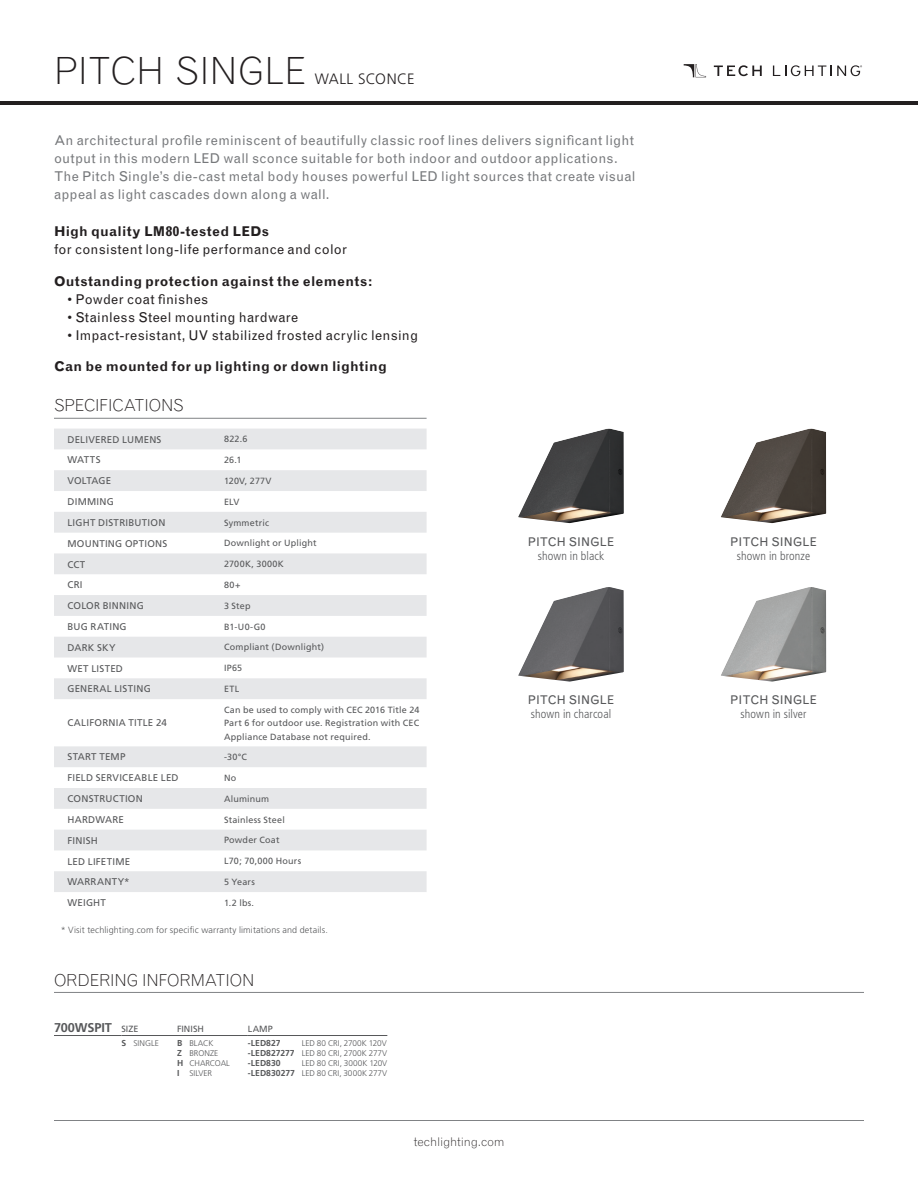
<style>
.page{position:relative;width:918px;height:1188px;background:#fff}
.page>*{position:absolute;margin:0;border:0;box-sizing:border-box;transform-origin:0 0}
.t1{font:300 37.5px "Grotesque";letter-spacing:-.005em;color:#231f20}
.t2{font:300 16.5px "Grotesque";letter-spacing:-.015em;color:#231f20}
.t3{font:300 15px "Frutiger";letter-spacing:.025em;color:#231f20}
.t4{font:13.5px/18px "Grotesque";letter-spacing:.015em;color:#76787b}
.t5{font:13.5px "Grotesque";letter-spacing:.02em;color:#231f20}
.t6{font:700 13.5px "Grotesque";letter-spacing:.02em;color:#231f20}
.t7{font:700 12.75px "Frutiger";letter-spacing:-.01em;color:#57585a}
.t8{font:300 condensed 12px "Frutiger";letter-spacing:.01em;color:#57585a}
.t9{font:12px "Grotesque";letter-spacing:.005em;color:#57585a}
.t10{font:300 12px "Grotesque";letter-spacing:-.01em;color:#231f20}
.t11{font:9.75px "Frutiger";letter-spacing:.025em;color:#57585a}
.t12{font:9.75px "Frutiger";color:#57585a}
.t13{font:9px/13.5px "Frutiger";letter-spacing:.02em;color:#57585a;text-align:justify}
.t14{font:300 9px "Frutiger";letter-spacing:.015em;color:#57585a}
.t15{font:700 8.7px "Frutiger";letter-spacing:.005em;color:#57585a}
.t16{font:300 8.25px/10.2px "Frutiger";color:#57585a;text-align:right}
.s1{font-weight:400;font-size:9px}
.s2{font-weight:700;font-size:8.7px}
</style>
<div class="page">
<svg style="left:714px;top:65px;width:48px;height:11px"></svg>
<svg style="left:773px;top:65px;width:89px;height:11px"></svg>
<svg style="left:684px;top:64px;width:22px;height:13px"></svg>
<hr style="left:0;top:101px;width:918px;height:4px;background:#231f20">
<hr style="left:54px;top:1120px;width:810px;height:1px;background:#808285">
<img style="left:518px;top:587px;width:106px;height:95px">
<img style="left:518px;top:429px;width:106px;height:94px">
<img style="left:721px;top:429px;width:105px;height:94px">
<img style="left:721px;top:587px;width:105px;height:95px">
<hr style="left:54px;top:992px;width:810px;height:1px;background:#808285">
<hr style="left:54px;top:1035px;width:68px;height:1px;background:#57585a">
<hr style="left:122px;top:1035px;width:55px;height:1px;background:#57585a">
<hr style="left:177px;top:1035px;width:71px;height:1px;background:#57585a">
<hr style="left:248px;top:1035px;width:139px;height:1px;background:#57585a">
<svg style="left:54px;top:429px;width:373px;height:463px"></svg>
<hr style="left:54px;top:418px;width:373px;height:1px;background:#808285">
<h1 class="t1" style="left:54px;top:48px;width:254px">PITCH SINGLE</h1>
<h3 class="t3" style="left:315px;top:70px;width:101px">WALL SCONCE</h3>
<p class="t4" style="left:54px;top:132px;width:583px">An architectural profile reminiscent of beautifully classic roof lines delivers significant light output in this modern LED wall sconce suitable for both indoor and outdoor applications.<br>The Pitch Single’s die-cast metal body houses powerful LED light sources that create visual appeal as light cascades down along a wall.</p>
<h3 class="t6" style="left:54px;top:224px;width:217px">High quality LM80-tested LEDs</h3>
<h3 class="t5" style="left:54px;top:242px;width:295px">for consistent long-life performance and color</h3>
<h3 class="t6" style="left:54px;top:273px;width:320px">Outstanding protection against the elements:</h3>
<h3 class="t5" style="left:68px;top:291px;width:142px">• Powder coat finishes</h3>
<h3 class="t5" style="left:68px;top:309px;width:232px">• Stainless Steel mounting hardware</h3>
<h3 class="t5" style="left:68px;top:327px;width:352px">• Impact-resistant, UV stabilized frosted acrylic lensing</h3>
<h3 class="t6" style="left:54px;top:359px;width:334px">Can be mounted for up lighting or down lighting</h3>
<h2 class="t2" style="left:54px;top:396px;width:131px">SPECIFICATIONS</h2>
<p class="t11" style="left:68px;top:434px;width:96px">DELIVERED LUMENS</p>
<p class="t13" style="left:224px;top:433px;width:25px">822.6</p>
<p class="t11" style="left:68px;top:454px;width:35px">WATTS</p>
<p class="t13" style="left:224px;top:453px;width:19px">26.1</p>
<p class="t12" style="left:68px;top:475px;width:45px">VOLTAGE</p>
<p class="t13" style="left:224px;top:474px;width:49px">120V, 277V</p>
<p class="t11" style="left:68px;top:496px;width:48px">DIMMING</p>
<p class="t13" style="left:224px;top:495px;width:17px">ELV</p>
<p class="t11" style="left:68px;top:517px;width:99px">LIGHT DISTRIBUTION</p>
<p class="t13" style="left:224px;top:516px;width:47px">Symmetric</p>
<p class="t11" style="left:68px;top:538px;width:101px">MOUNTING OPTIONS</p>
<p class="t13" style="left:224px;top:537px;width:94px">Downlight or Uplight</p>
<p class="t11" style="left:68px;top:558px;width:19px">CCT</p>
<p class="t13" style="left:224px;top:557px;width:61px">2700K, 3000K</p>
<p class="t11" style="left:68px;top:579px;width:17px">CRI</p>
<p class="t13" style="left:224px;top:578px;width:18px">80+</p>
<p class="t11" style="left:68px;top:600px;width:78px">COLOR BINNING</p>
<p class="t13" style="left:224px;top:599px;width:28px">3 Step</p>
<p class="t11" style="left:68px;top:621px;width:61px">BUG RATING</p>
<p class="t13" style="left:224px;top:620px;width:43px">B1-U0-G0</p>
<p class="t11" style="left:68px;top:642px;width:50px">DARK SKY</p>
<p class="t13" style="left:224px;top:641px;width:102px">Compliant (Downlight)</p>
<p class="t11" style="left:68px;top:662px;width:57px">WET LISTED</p>
<p class="t13" style="left:224px;top:661px;width:20px">IP65</p>
<p class="t11" style="left:68px;top:683px;width:85px">GENERAL LISTING</p>
<p class="t13" style="left:224px;top:682px;width:17px">ETL</p>
<p class="t11" style="left:68px;top:717px;width:101px">CALIFORNIA TITLE 24</p>
<p class="t13" style="left:224px;top:703px;width:197px">Can be used to comply with CEC 2016 Title 24<br>Part 6 for outdoor use. Registration with CEC Appliance Database not required.</p>
<p class="t11" style="left:68px;top:751px;width:60px">START TEMP</p>
<p class="t13" style="left:224px;top:750px;width:25px">-30°C</p>
<p class="t11" style="left:68px;top:772px;width:113px">FIELD SERVICEABLE LED</p>
<p class="t13" style="left:224px;top:771px;width:14px">No</p>
<p class="t11" style="left:68px;top:793px;width:77px">CONSTRUCTION</p>
<p class="t13" style="left:224px;top:792px;width:47px">Aluminum</p>
<p class="t11" style="left:68px;top:814px;width:58px">HARDWARE</p>
<p class="t13" style="left:224px;top:813px;width:62px">Stainless Steel</p>
<p class="t11" style="left:68px;top:835px;width:32px">FINISH</p>
<p class="t13" style="left:224px;top:834px;width:57px">Powder Coat</p>
<p class="t11" style="left:68px;top:855px;width:64px">LED LIFETIME</p>
<p class="t13" style="left:224px;top:854px;width:79px">L70; 70,000 Hours</p>
<p class="t11" style="left:68px;top:876px;width:64px">WARRANTY*</p>
<p class="t13" style="left:224px;top:875px;width:32px">5 Years</p>
<p class="t11" style="left:68px;top:897px;width:40px">WEIGHT</p>
<p class="t13" style="left:224px;top:896px;width:32px">1.2 lbs.</p>
<p class="t14" style="left:61px;top:925px;width:269px">* Visit techlighting.com for specific warranty limitations and details.</p>
<h2 class="t2" style="left:54px;top:970px;width:202px">ORDERING INFORMATION</h2>
<h3 class="t7" style="left:54px;top:1020px;width:86px">700WSPIT <span class="s1">SIZE</span></h3>
<p class="t13" style="left:177px;top:1022px;width:28px">FINISH</p>
<p class="t13" style="left:248px;top:1022px;width:26px">LAMP</p>
<p class="t16" style="left:122px;top:1038px;width:39px"><span class="s2">S</span> SINGLE</p>
<p class="t16" style="left:177px;top:1038px;width:54px;text-align:left"><span class="s2">B</span> BLACK<br><span class="s2">Z</span> BRONZE<br><span class="s2">H</span> CHARCOAL<br><span class="s2">I</span> SILVER</p>
<p class="t15" style="left:248px;top:1038px;width:34px">-LED827</p>
<p class="t16" style="left:248px;top:1038px;width:141px">LED 80 CRI, 2700K 120V<br><span class="s2">-LED827277</span> LED 80 CRI, 2700K 277V</p>
<p class="t15" style="left:248px;top:1058px;width:34px">-LED830</p>
<p class="t16" style="left:248px;top:1059px;width:141px">LED 80 CRI, 3000K 120V<br><span class="s2">-LED830277</span> LED 80 CRI, 3000K 277V</p>
<h3 class="t10" style="left:414px;top:1134px;width:92px">techlighting.com</h3>
<h3 class="t9" style="left:528px;top:534px;width:88px">PITCH SINGLE</h3>
<h3 class="t8" style="left:538px;top:549px;width:68px">shown in black</h3>
<h3 class="t9" style="left:528px;top:693px;width:88px">PITCH SINGLE</h3>
<h3 class="t8" style="left:531px;top:708px;width:82px">shown in charcoal</h3>
<h3 class="t9" style="left:730px;top:534px;width:88px">PITCH SINGLE</h3>
<h3 class="t8" style="left:737px;top:549px;width:75px">shown in bronze</h3>
<h3 class="t9" style="left:730px;top:693px;width:88px">PITCH SINGLE</h3>
<h3 class="t8" style="left:741px;top:708px;width:67px">shown in silver</h3>
</div>
